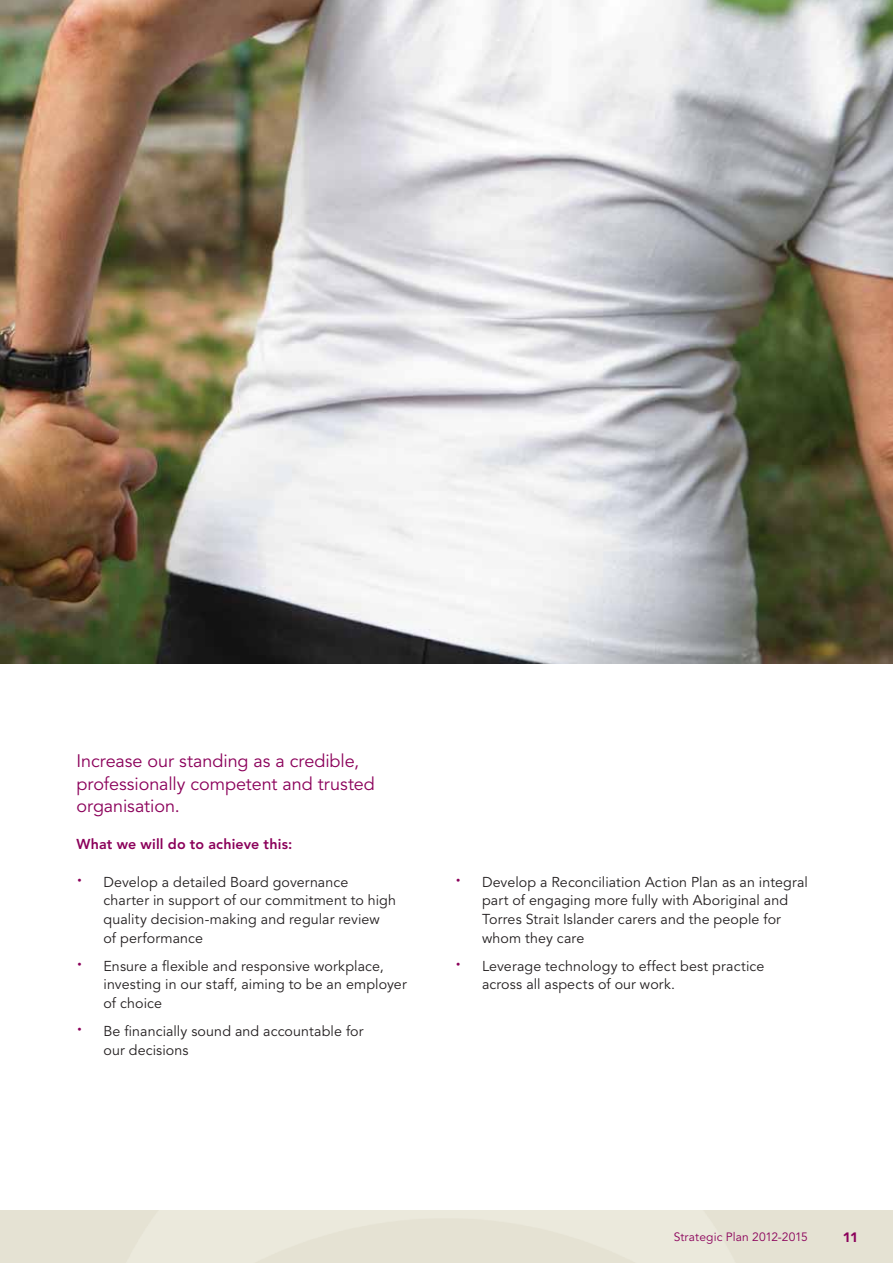
<style>
.page{position:relative;width:893px;height:1263px;background:#fff}
.page>*{position:absolute;margin:0;border:0;box-sizing:border-box;transform-origin:0 0}
.t1{font:18px/22.5px "Avenir LT Std";letter-spacing:-.005em;color:#8b005a}
.t2{font:14.25px/18.8px "Avenir LT Std";letter-spacing:.01em;color:#231f20}
.t3{font:800 14.25px "Avenir LT Std";letter-spacing:.015em;color:#8b005a}
.t4{font:900 13.5px "Avenir LT Std";color:#8b005a}
.t5{font:12px "Avenir LT Std";letter-spacing:.01em;color:#8b005a}
.s1{font-weight:500;font-size:22.5px;color:#8b005a}
</style>
<div class="page">
<img style="left:0;top:0;width:893px;height:663px">
<p class="t1" style="left:77px;top:750px;width:300px">Increase our standing as a credible, professionally competent and trusted organisation.</p>
<p class="t3" style="left:77px;top:835px;width:217px">What we will do to achieve this:</p>
<p class="t2" style="left:104px;top:873px;width:294px;text-indent:-27px"><span class="s1">∙</span> Develop a detailed Board governance charter in support of our commitment to high quality decision-making and regular review of performance</p>
<p class="t2" style="left:104px;top:957px;width:305px;text-indent:-27px"><span class="s1">∙</span> Ensure a flexible and responsive workplace, investing in our staff, aiming to be an employer of choice</p>
<p class="t2" style="left:104px;top:1022px;width:262px;text-indent:-27px"><span class="s1">∙</span> Be financially sound and accountable for our decisions</p>
<p class="t2" style="left:482px;top:873px;width:327px;text-indent:-27px"><span class="s1">∙</span> Develop a Reconciliation Action Plan as an integral part of engaging more fully with Aboriginal and Torres Strait Islander carers and the people for whom they care</p>
<p class="t2" style="left:482px;top:957px;width:284px;text-indent:-27px"><span class="s1">∙</span> Leverage technology to effect best practice across all aspects of our work.</p>
<p class="t5" style="left:674px;top:1230px;width:136px">Strategic Plan 2012-2015</p>
<p class="t4" style="left:843px;top:1229px;width:17px">11</p>
</div>
